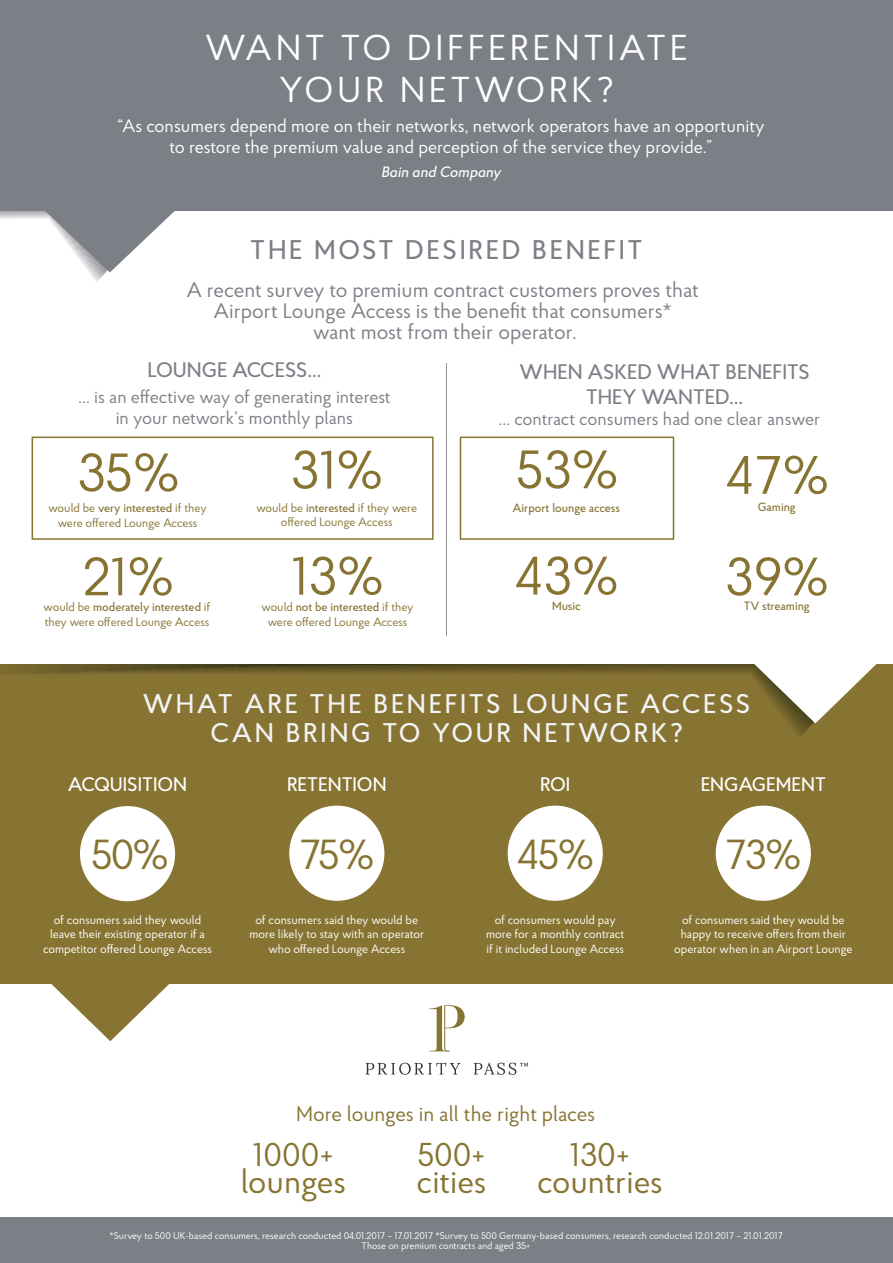
<style>
.page{position:relative;width:893px;height:1263px;background:#fff}
.page>*{position:absolute;margin:0;border:0;box-sizing:border-box;transform-origin:0 0}
.t1{font:54px "Proba Pro";color:#877432}
.t2{font:42px "Proba Pro";letter-spacing:-.055em;color:#877432}
.t3{font:36px/41.2px "Proba Pro";letter-spacing:.1em;color:#fff;text-align:center}
.t4{font:33px/27.6px "Proba Pro";color:#877432;text-align:center}
.t5{font:500 27px/28.5px "Proba Pro";letter-spacing:.1em;color:#f2f3f4;text-align:center}
.t6{font:500 27px "Proba Pro";letter-spacing:.1em;color:#7c8086}
.t7{font:21px/21px "Proba Pro";color:#7c8086;text-align:center}
.t8{font:500 21px/25.2px "Proba Pro";color:#7c8086;text-align:center}
.t9{font:21px "Proba Pro";color:#877432}
.t10{font:500 19.65px "Proba Pro";color:#fff}
.t11{font:18px/21.6px "Proba Pro";color:#fff;text-align:center}
.t12{font:18px/21.6px "Proba Pro";color:#7c8086;text-align:center}
.t13{font:italic 500 15px "Proba Pro";color:#fff}
.t14{font:12px/14.4px "Proba Pro";color:#fff;text-align:center}
.t15{font:12px/14.4px "Proba Pro";letter-spacing:-.02em;color:#877432;text-align:center}
.t16{font:500 12px "Proba Pro";color:#877432}
.t17{font:9.75px/9.6px "Proba Pro";color:#fff;text-align:center}
.s1{font-weight:500}
</style>
<div class="page">
<div style="left:0;top:622px;width:893px;height:362px;background:#877432"></div>
<svg style="left:272px;top:663px;width:464px;height:11px;background:#72673a"></svg>
<div style="left:0;top:415px;width:893px;height:248px;background:#fff"></div>
<svg style="left:736px;top:663px;width:157px;height:60px"></svg>
<div style="left:0;top:0;width:893px;height:211px;background:#7c8086"></div>
<svg style="left:0;top:211px;width:175px;height:71px"></svg>
<hr style="left:446px;top:363px;width:1px;height:272px;background:#939598">
<svg style="left:51px;top:984px;width:118px;height:57px"></svg>
<svg style="left:429px;top:1005px;width:36px;height:46px"></svg>
<svg style="left:366px;top:1063px;width:94px;height:12px"></svg>
<svg style="left:474px;top:1063px;width:54px;height:12px"></svg>
<div style="left:0;top:1218px;width:893px;height:45px;background:#7c8086"></div>
<div style="left:80px;top:806px;width:95px;height:95px;background:#fff;border-radius:50%"></div>
<div style="left:289px;top:806px;width:95px;height:95px;background:#fff;border-radius:50%"></div>
<div style="left:508px;top:806px;width:95px;height:95px;background:#fff;border-radius:50%"></div>
<div style="left:716px;top:806px;width:95px;height:95px;background:#fff;border-radius:50%"></div>
<svg style="left:32px;top:436px;width:402px;height:104px"></svg>
<svg style="left:460px;top:437px;width:214px;height:103px"></svg>
<h3 class="t3" style="left:205px;top:26px;width:484px">WANT TO DIFFERENTIATE<br>YOUR NETWORK?</h3>
<h3 class="t11" style="left:117px;top:114px;width:649px">“As consumers depend more on their networks, network operators have an opportunity to restore the premium value and perception of the service they provide.”</h3>
<p class="t13" style="left:381px;top:162px;width:121px">Bain and Company</p>
<h3 class="t6" style="left:250px;top:231px;width:394px">THE MOST DESIRED BENEFIT</h3>
<h3 class="t7" style="left:186px;top:279px;width:514px">A recent survey to premium contract customers proves that<br>Airport Lounge Access is the benefit that consumers*<br>want most from their operator.</h3>
<h3 class="t8" style="left:147px;top:356px;width:176px">LOUNGE ACCESS...</h3>
<h3 class="t12" style="left:78px;top:385px;width:314px">… is an effective way of generating interest in your network’s monthly plans</h3>
<h3 class="t8" style="left:520px;top:359px;width:292px">WHEN ASKED WHAT BENEFITS<br>THEY WANTED...</h3>
<h3 class="t12" style="left:498px;top:407px;width:323px">… contract consumers had one clear answer</h3>
<h1 class="t1" style="left:77px;top:437px;width:104px">35%</h1>
<h1 class="t1" style="left:291px;top:434px;width:93px">31%</h1>
<h1 class="t1" style="left:516px;top:434px;width:104px">53%</h1>
<h1 class="t1" style="left:725px;top:440px;width:106px">47%</h1>
<p class="t15" style="left:49px;top:501px;width:160px">would be <span class="s1">very interested</span> if they were offered Lounge Access</p>
<p class="t15" style="left:256px;top:500px;width:162px">would be <span class="s1">interested</span> if they were offered Lounge Access</p>
<p class="t16" style="left:512px;top:500px;width:109px">Airport lounge access</p>
<p class="t16" style="left:758px;top:499px;width:40px">Gaming</p>
<h1 class="t1" style="left:83px;top:541px;width:93px">21%</h1>
<h1 class="t1" style="left:292px;top:541px;width:93px">13%</h1>
<h1 class="t1" style="left:514px;top:540px;width:106px">43%</h1>
<h1 class="t1" style="left:725px;top:541px;width:105px">39%</h1>
<p class="t15" style="left:44px;top:599px;width:168px;text-align:left">would be <span class="s1">moderately interested</span> if they were offered Lounge Access</p>
<p class="t15" style="left:262px;top:599px;width:154px">would <span class="s1">not be interested</span> if they were offered Lounge Access</p>
<p class="t16" style="left:552px;top:598px;width:30px">Music</p>
<p class="t16" style="left:744px;top:598px;width:68px">TV streaming</p>
<h3 class="t5" style="left:143px;top:689px;width:609px">WHAT ARE THE BENEFITS LOUNGE ACCESS<br>CAN BRING TO YOUR NETWORK?</h3>
<h3 class="t10" style="left:68px;top:771px;width:121px">ACQUISITION</h3>
<h3 class="t10" style="left:287px;top:771px;width:101px">RETENTION</h3>
<h3 class="t10" style="left:540px;top:771px;width:32px">ROI</h3>
<h3 class="t10" style="left:701px;top:771px;width:127px">ENGAGEMENT</h3>
<h2 class="t2" style="left:91px;top:827px;width:79px">50%</h2>
<p class="t14" style="left:43px;top:912px;width:171px">of consumers said they would leave their existing operator if a competitor offered Lounge Access</p>
<h2 class="t2" style="left:299px;top:826px;width:76px">75%</h2>
<p class="t14" style="left:249px;top:912px;width:176px">of consumers said they would be more likely to stay with an operator who offered Lounge Access</p>
<h2 class="t2" style="left:516px;top:826px;width:79px">45%</h2>
<h2 class="t2" style="left:725px;top:826px;width:78px">73%</h2>
<p class="t14" style="left:486px;top:912px;width:140px">of consumers would pay more for a monthly contract if it included Lounge Access</p>
<p class="t14" style="left:674px;top:912px;width:180px">of consumers said they would be happy to receive offers from their operator when in an Airport Lounge</p>
<h3 class="t9" style="left:296px;top:1100px;width:301px">More lounges in all the right places</h3>
<h3 class="t4" style="left:241px;top:1140px;width:107px;line-height:27px">1000+ lounges</h3>
<h3 class="t4" style="left:417px;top:1140px;width:71px;text-align:left">500+ cities</h3>
<h3 class="t4" style="left:537px;top:1140px;width:127px">130+ countries</h3>
<p class="t17" style="left:109px;top:1230px;width:675px">*Survey to 500 UK-based consumers, research conducted 04.01.2017 – 17.01.2017 *Survey to 500 Germany-based consumers, research conducted 12.01.2017 – 21.01.2017<br>Those on premium contracts and aged 35+</p>
</div>
